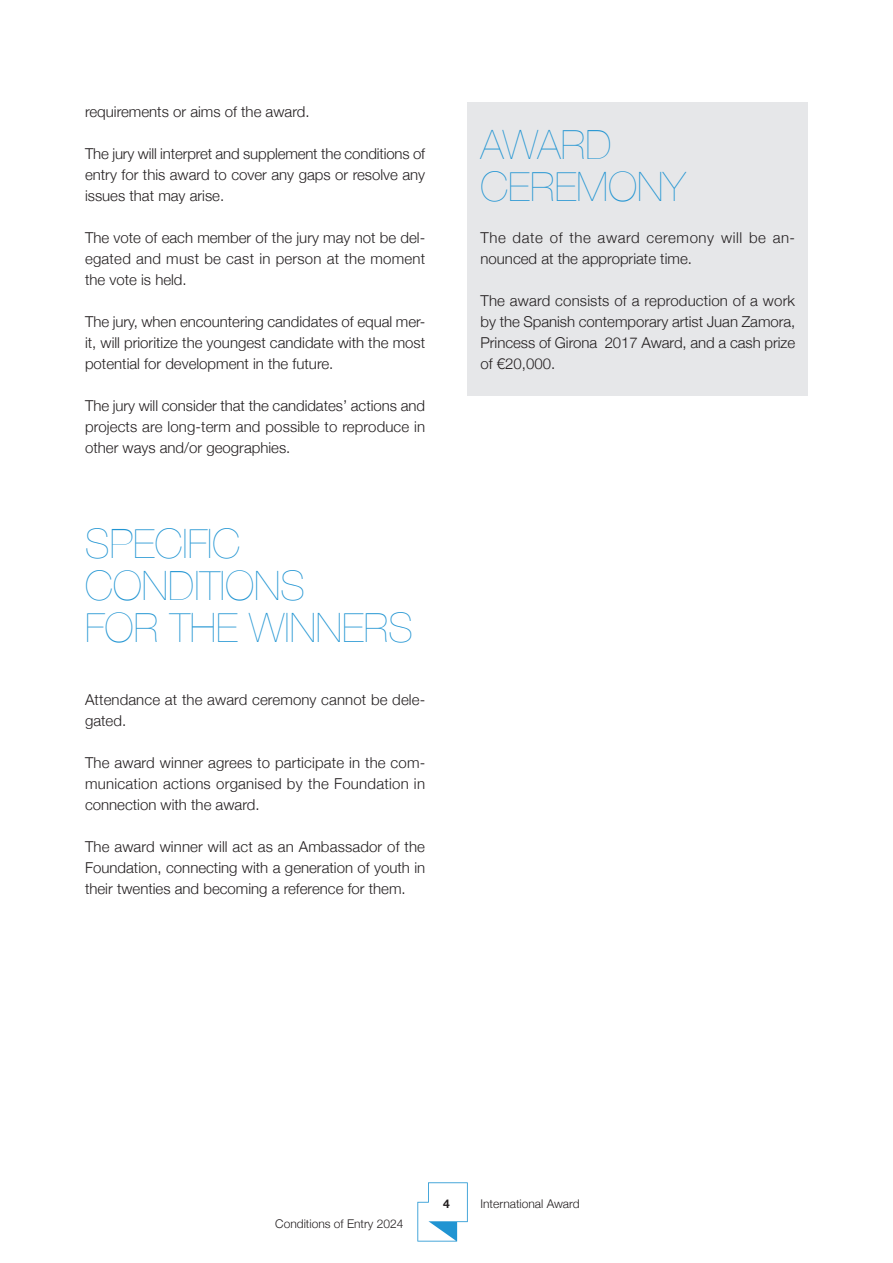
<style>
.page{position:relative;width:893px;height:1263px;background:#fff}
.page>*{position:absolute;margin:0;border:0;box-sizing:border-box;transform-origin:0 0}
.t1{font:200 40.5px/42px "Helvetica Neue";color:#2094d2}
.t2{font:300 15px/21px "Helvetica Neue";color:#231f20;text-align:justify}
.t3{font:300 15px/21px "Helvetica Neue";letter-spacing:.02em;color:#231f20}
.t4{font:300 12px "Helvetica Neue";color:#231f20}
.t5{font:700 12px "Helvetica Neue";color:#231f20}
</style>
<div class="page">
<svg style="left:417px;top:1182px;width:51px;height:59px"></svg>
<div style="left:468px;top:102px;width:340px;height:293px;background:#e6e7e9"></div>
<p class="t2" style="left:85px;top:100px;width:226px">requirements or aims of the award.</p>
<p class="t2" style="left:85px;top:142px;width:342px">The jury will interpret and supplement the conditions of entry for this award to cover any gaps or resolve any issues that may arise.</p>
<p class="t2" style="left:85px;top:226px;width:342px">The vote of each member of the jury may not be del&shy;egated and must be cast in person at the moment the vote is held.</p>
<p class="t2" style="left:85px;top:310px;width:342px">The jury, when encountering candidates of equal mer&shy;it, will prioritize the youngest candidate with the most potential for development in the future.</p>
<p class="t2" style="left:85px;top:394px;width:342px">The jury will consider that the candidates’ actions and projects are long-term and possible to reproduce in other ways and/or geographies.</p>
<p class="t1" style="left:85px;top:521px;width:222px">SPECIFIC<br>CONDITIONS</p>
<p class="t1" style="left:85px;top:605px;width:330px">FOR THE WINNERS</p>
<p class="t2" style="left:85px;top:688px;width:342px">Attendance at the award ceremony cannot be dele&shy;gated.</p>
<p class="t2" style="left:85px;top:751px;width:342px">The award winner agrees to participate in the com&shy;munication actions organised by the Foundation in connection with the award.</p>
<p class="t2" style="left:85px;top:835px;width:342px">The award winner will act as an Ambassador of the Foundation, connecting with a generation of youth in their twenties and becoming a reference for them.</p>
<p class="t1" style="left:480px;top:122px;width:206px">AWARD<br>CEREMONY</p>
<p class="t3" style="left:480px;top:226px;width:316px">The date of the award ceremony will be an&shy;nounced at the appropriate time.</p>
<p class="t2" style="left:480px;top:289px;width:316px">The award consists of a reproduction of a work by the Spanish contemporary artist Juan Zamora, Princess of Girona 2017 Award, and a cash prize of €20,000.</p>
<p class="t4" style="left:275px;top:1214px;width:130px">Conditions of Entry 2024</p>
<p class="t5" style="left:443px;top:1194px;width:8px">4</p>
<p class="t4" style="left:480px;top:1194px;width:101px">International Award</p>
</div>
